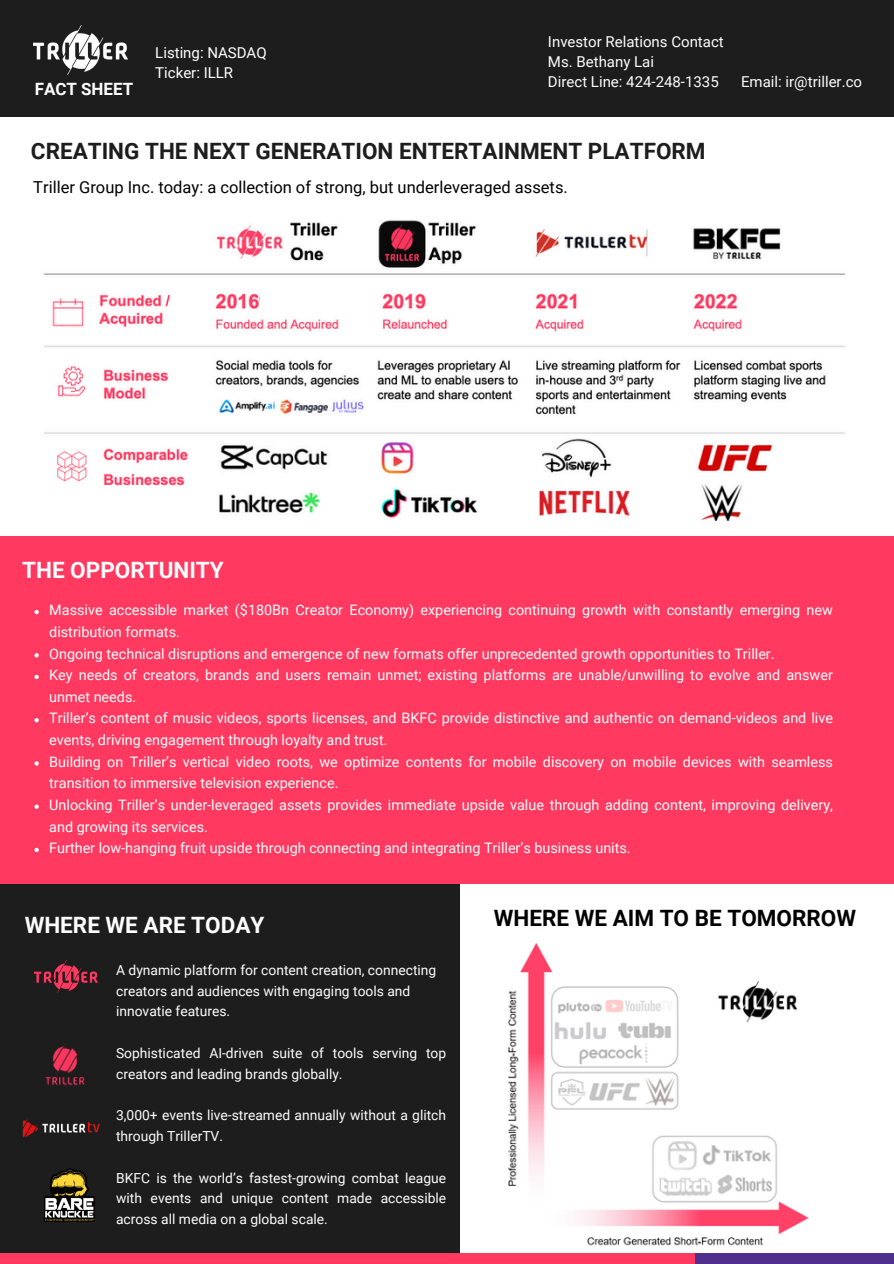
<style>
.page{position:relative;width:894px;height:1264px;background:#fff}
.page>*{position:absolute;margin:0;border:0;box-sizing:border-box;transform-origin:0 0}
.t1{font:700 22.5px "Roboto";color:#1d1d1d}
.t2{font:700 22.5px "Roboto";color:#fdfdfd}
.t3{font:700 22.5px "Roboto";color:#000}
.t4{font:700 16.95px "Roboto";color:#fff}
.t5{font:16.5px "Roboto";color:#000}
.t6{font:15px/20.2px "Roboto";color:#fdfdfd}
.t7{font:15px/20.2px "Roboto";color:#fff}
.t8{font:14.4px/21.6px "Roboto";color:#fdfdfd}
.t9{font:13.8px/20.7px "Roboto";color:#fdfdfd}
</style>
<div class="page">
<div style="left:0;top:536px;width:893px;height:348px;background:#ff3960"></div>
<div style="left:0;top:0;width:893px;height:117px;background:#1d1d1d"></div>
<img style="left:33px;top:25px;width:95px;height:50px">
<img style="left:44px;top:220px;width:802px;height:301px">
<div style="left:0;top:884px;width:459px;height:369px;background:#1d1d1d"></div>
<div style="left:694px;top:1253px;width:199px;height:10px;background:#4f308d"></div>
<div style="left:0;top:1253px;width:694px;height:10px;background:#ff3960"></div>
<img style="left:260px;top:279px;width:41px;height:30px">
<img style="left:45px;top:1044px;width:40px;height:42px">
<img style="left:44px;top:1168px;width:51px;height:54px">
<img style="left:22px;top:1118px;width:78px;height:19px">
<img style="left:35px;top:960px;width:63px;height:32px">
<img style="left:508px;top:942px;width:301px;height:304px">
<svg style="left:34px;top:610px;width:5px;height:4px"></svg>
<svg style="left:34px;top:653px;width:5px;height:4px"></svg>
<svg style="left:34px;top:674px;width:5px;height:5px"></svg>
<svg style="left:34px;top:718px;width:5px;height:4px"></svg>
<svg style="left:34px;top:761px;width:5px;height:4px"></svg>
<svg style="left:34px;top:804px;width:5px;height:4px"></svg>
<svg style="left:34px;top:847px;width:5px;height:5px"></svg>
<h4 class="t4" style="left:35px;top:79px;width:100px">FACT SHEET</h4>
<p class="t7" style="left:155px;top:43px;width:113px">Listing: NASDAQ<br>Ticker: ILLR</p>
<h4 class="t6" style="left:548px;top:31px;width:177px">Investor Relations Contact<br>Ms. Bethany Lai<br>Direct Line: 424-248-1335</h4>
<h4 class="t6" style="left:740px;top:72px;width:122px">Email: ir@triller.co</h4>
<p class="t1" style="left:31px;top:138px;width:676px">CREATING THE NEXT GENERATION ENTERTAINMENT PLATFORM</p>
<h4 class="t5" style="left:33px;top:178px;width:536px">Triller Group Inc. today: a collection of strong, but underleveraged assets.</h4>
<h5 class="t2" style="left:22px;top:556px;width:203px">THE OPPORTUNITY</h5>
<p class="t8" style="left:49px;top:599px;width:785px">Massive accessible market ($180Bn Creator Economy) experiencing continuing growth with constantly emerging new distribution formats.</p>
<p class="t8" style="left:49px;top:643px;width:726px">Ongoing technical disruptions and emergence of new formats offer unprecedented growth opportunities to Triller.</p>
<p class="t8" style="left:49px;top:664px;width:785px">Key needs of creators, brands and users remain unmet; existing platforms are unable/unwilling to evolve and answer unmet needs.</p>
<p class="t8" style="left:49px;top:707px;width:785px">Triller’s content of music videos, sports licenses, and BKFC provide distinctive and authentic on demand-videos and live events, driving engagement through loyalty and trust.</p>
<h1 class="t8" style="left:49px;top:751px;width:785px">Building on Triller’s vertical video roots, we optimize contents for mobile discovery on mobile devices with seamless transition to immersive television experience.</h1>
<p class="t8" style="left:49px;top:794px;width:785px">Unlocking Triller’s under-leveraged assets provides immediate upside value through adding content, improving delivery, and growing its services.</p>
<h4 class="t8" style="left:49px;top:837px;width:582px">Further low-hanging fruit upside through connecting and integrating Triller’s business units.</h4>
<h1 class="t2" style="left:25px;top:912px;width:241px">WHERE WE ARE TODAY</h1>
<p class="t3" style="left:494px;top:905px;width:363px">WHERE WE AIM TO BE TOMORROW</p>
<p class="t9" style="left:116px;top:959px;width:321px">A dynamic platform for content creation, connecting creators and audiences with engaging tools and innovatie features.</p>
<h5 class="t9" style="left:116px;top:1042px;width:331px">Sophisticated AI-driven suite of tools serving top creators and leading brands globally.</h5>
<p class="t9" style="left:116px;top:1105px;width:331px">3,000+ events live-streamed annually without a glitch through TrillerTV.</p>
<p class="t9" style="left:116px;top:1167px;width:331px;text-align:justify">BKFC is the world’s fastest-growing combat league with events and unique content made accessible across all media on a global scale.</p>
</div>
